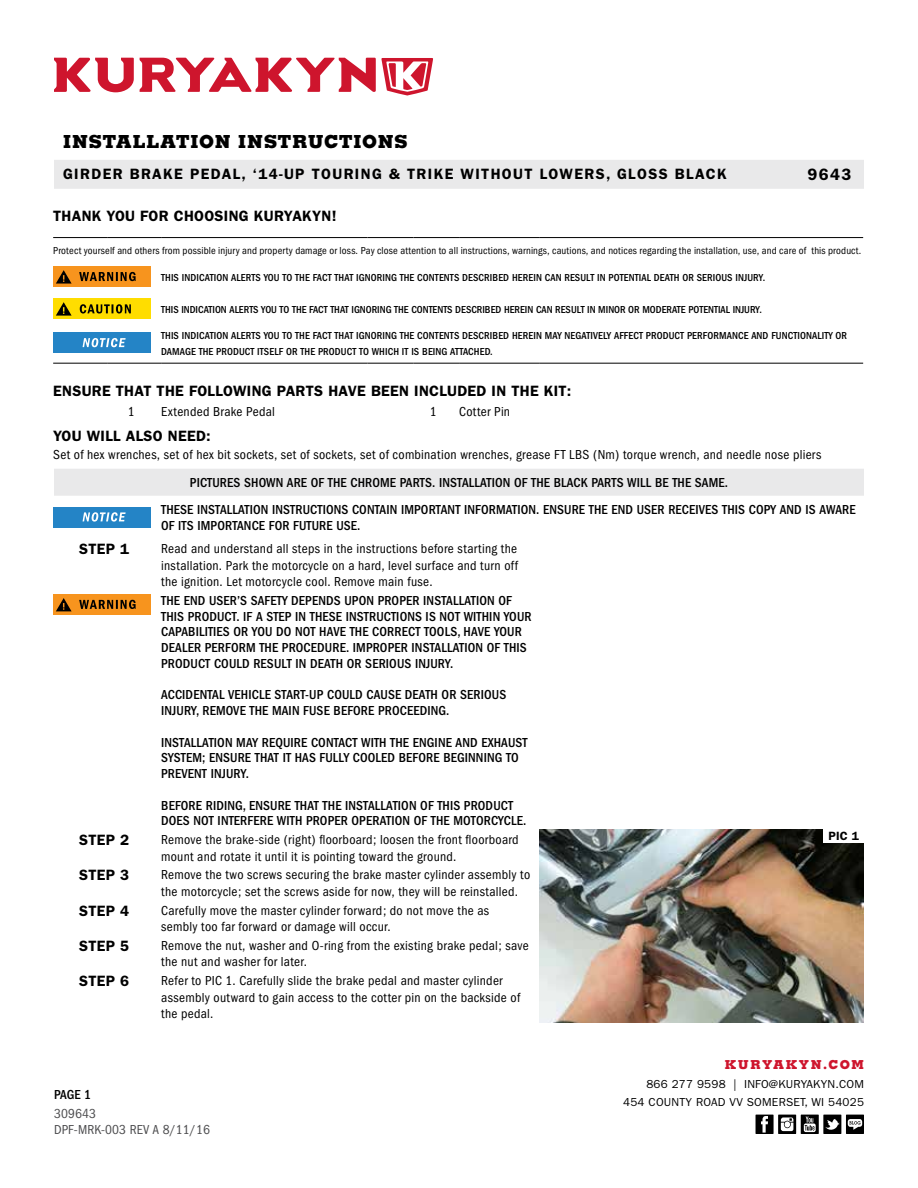
<style>
.page{position:relative;width:918px;height:1188px;background:#fff}
.page>*{position:absolute;margin:0;border:0;box-sizing:border-box;transform-origin:0 0}
.t1{font:800 18px "Memphis";letter-spacing:.04em;color:#000}
.t2{font:600 16.5px "Franklin Gothic";color:#000}
.t3{font:600 15px "Franklin Gothic";letter-spacing:.02em;color:#000}
.t4{font:600 15px "Franklin Gothic";letter-spacing:.09em;color:#000}
.t5{font:condensed 13.5px/16.5px "Franklin Gothic";letter-spacing:.02em;color:#000}
.t6{font:500 condensed 13.5px/15.8px "Franklin Gothic";letter-spacing:.01em;color:#000}
.t7{font:condensed 13.5px/15.8px "Franklin Gothic";letter-spacing:.01em;color:#4d4d4f}
.t8{font:800 12.3px "Memphis";letter-spacing:.12em;color:#ce152d}
.t9{font:600 12px "Franklin Gothic";color:#000}
.t10{font:11.7px/18px "Franklin Gothic";letter-spacing:.02em;color:#000;text-align:right}
.t11{font:500 condensed 10.5px/15.8px "Franklin Gothic";letter-spacing:.01em;color:#000}
.t12{font:condensed 10.5px "Franklin Gothic";letter-spacing:.015em;color:#000}
</style>
<div class="page">
<svg style="left:54px;top:58px;width:379px;height:38px"></svg>
<div style="left:54px;top:160px;width:810px;height:29px;background:#e9e9ea"></div>
<div style="left:846px;top:1115px;width:18px;height:19px;background:#000"></div>
<svg style="left:848px;top:1119px;width:14px;height:11px"></svg>
<svg style="left:778px;top:1115px;width:18px;height:19px"></svg>
<svg style="left:781px;top:1117px;width:12px;height:14px"></svg>
<div style="left:756px;top:1115px;width:18px;height:19px;background:#000"></div>
<svg style="left:761px;top:1116px;width:7px;height:17px"></svg>
<svg style="left:801px;top:1115px;width:18px;height:19px"></svg>
<svg style="left:804px;top:1117px;width:12px;height:15px"></svg>
<div style="left:823px;top:1115px;width:18px;height:19px;background:#000"></div>
<svg style="left:825px;top:1119px;width:15px;height:11px"></svg>
<hr style="left:53px;top:237px;width:54px;height:1px;background:#000">
<hr style="left:107px;top:237px;width:54px;height:1px;background:#000">
<hr style="left:161px;top:237px;width:207px;height:1px;background:#000">
<hr style="left:368px;top:237px;width:45px;height:1px;background:#000">
<hr style="left:413px;top:237px;width:46px;height:1px;background:#000">
<hr style="left:459px;top:237px;width:80px;height:1px;background:#000">
<hr style="left:539px;top:237px;width:324px;height:1px;background:#000">
<hr style="left:53px;top:363px;width:54px;height:1px;background:#000">
<hr style="left:107px;top:363px;width:54px;height:1px;background:#000">
<hr style="left:161px;top:363px;width:207px;height:1px;background:#000">
<hr style="left:368px;top:363px;width:45px;height:1px;background:#000">
<hr style="left:413px;top:363px;width:46px;height:1px;background:#000">
<hr style="left:459px;top:363px;width:80px;height:1px;background:#000">
<hr style="left:539px;top:363px;width:324px;height:1px;background:#000">
<div style="left:53px;top:267px;width:97px;height:20px;background:#f7941e"></div>
<svg style="left:79px;top:272px;width:57px;height:9px"></svg>
<svg style="left:56px;top:270px;width:16px;height:14px"></svg>
<div style="left:53px;top:299px;width:97px;height:20px;background:#fd0"></div>
<svg style="left:56px;top:302px;width:16px;height:14px"></svg>
<svg style="left:80px;top:304px;width:51px;height:10px"></svg>
<div style="left:53px;top:333px;width:97px;height:20px;background:#2484c6"></div>
<svg style="left:83px;top:338px;width:43px;height:9px"></svg>
<div style="left:53px;top:507px;width:97px;height:20px;background:#2484c6"></div>
<svg style="left:83px;top:512px;width:43px;height:10px"></svg>
<div style="left:53px;top:595px;width:97px;height:20px;background:#f7941e"></div>
<svg style="left:79px;top:600px;width:57px;height:9px"></svg>
<svg style="left:56px;top:598px;width:16px;height:13px"></svg>
<img style="left:539px;top:830px;width:324px;height:192px">
<div style="left:824px;top:829px;width:40px;height:14px;background:#fff"></div>
<div style="left:55px;top:469px;width:808px;height:26px;background:#e9e9ea"></div>
<div style="left:54px;top:469px;width:810px;height:27px;border:2px solid #e9e9ea"></div>
<h1 class="t1" style="left:63px;top:130px;width:346px">INSTALLATION INSTRUCTIONS</h1>
<p class="t4" style="left:63px;top:165px;width:665px">GIRDER BRAKE PEDAL, ‘14-UP TOURING &amp; TRIKE WITHOUT LOWERS, GLOSS BLACK</p>
<p class="t2" style="left:807px;top:165px;width:46px">9643</p>
<p class="t3" style="left:53px;top:207px;width:285px">THANK YOU FOR CHOOSING KURYAKYN!</p>
<p class="t12" style="left:53px;top:245px;width:810px">Protect yourself and others from possible injury and property damage or loss. Pay close attention to all instructions, warnings, cautions, and notices regarding the installation, use, and care of this product.</p>
<p class="t11" style="left:161px;top:270px;width:606px">THIS INDICATION ALERTS YOU TO THE FACT THAT IGNORING THE CONTENTS DESCRIBED HEREIN CAN RESULT IN POTENTIAL DEATH OR SERIOUS INJURY.</p>
<p class="t11" style="left:161px;top:302px;width:602px">THIS INDICATION ALERTS YOU TO THE FACT THAT IGNORING THE CONTENTS DESCRIBED HEREIN CAN RESULT IN MINOR OR MODERATE POTENTIAL INJURY.</p>
<p class="t11" style="left:161px;top:328px;width:687px">THIS INDICATION ALERTS YOU TO THE FACT THAT IGNORING THE CONTENTS DESCRIBED HEREIN MAY NEGATIVELY AFFECT PRODUCT PERFORMANCE AND FUNCTIONALITY OR<br>DAMAGE THE PRODUCT ITSELF OR THE PRODUCT TO WHICH IT IS BEING ATTACHED.</p>
<p class="t3" style="left:53px;top:382px;width:520px">ENSURE THAT THE FOLLOWING PARTS HAVE BEEN INCLUDED IN THE KIT:</p>
<p class="t5" style="left:128px;top:404px;width:8px">1</p>
<p class="t5" style="left:161px;top:404px;width:115px">Extended Brake Pedal</p>
<p class="t5" style="left:430px;top:404px;width:8px">1</p>
<p class="t5" style="left:459px;top:404px;width:53px">Cotter Pin</p>
<p class="t3" style="left:53px;top:427px;width:159px">YOU WILL ALSO NEED:</p>
<p class="t5" style="left:53px;top:447px;width:770px">Set of hex wrenches, set of hex bit sockets, set of sockets, set of combination wrenches, grease FT LBS (Nm) torque wrench, and needle nose pliers</p>
<p class="t6" style="left:190px;top:475px;width:540px">PICTURES SHOWN ARE OF THE CHROME PARTS. INSTALLATION OF THE BLACK PARTS WILL BE THE SAME.</p>
<p class="t6" style="left:161px;top:502px;width:696px">THESE INSTALLATION INSTRUCTIONS CONTAIN IMPORTANT INFORMATION. ENSURE THE END USER RECEIVES THIS COPY AND IS AWARE<br>OF ITS IMPORTANCE FOR FUTURE USE.</p>
<p class="t3" style="left:79px;top:540px;width:52px">STEP 1</p>
<p class="t5" style="left:161px;top:540px;width:358px;text-align:justify">Read and understand all steps in the instructions before starting the installation. Park the motorcycle on a hard, level surface and turn off the ignition. Let motorcycle cool. Remove main fuse.</p>
<p class="t6" style="left:161px;top:593px;width:372px">THE END USER’S SAFETY DEPENDS UPON PROPER INSTALLATION OF THIS PRODUCT. IF A STEP IN THESE INSTRUCTIONS IS NOT WITHIN YOUR CAPABILITIES OR YOU DO NOT HAVE THE CORRECT TOOLS, HAVE YOUR DEALER PERFORM THE PROCEDURE. IMPROPER INSTALLATION OF THIS PRODUCT COULD RESULT IN DEATH OR SERIOUS INJURY.</p>
<p class="t6" style="left:161px;top:687px;width:347px">ACCIDENTAL VEHICLE START-UP COULD CAUSE DEATH OR SERIOUS<br>INJURY, REMOVE THE MAIN FUSE BEFORE PROCEEDING.</p>
<p class="t6" style="left:161px;top:734px;width:368px">INSTALLATION MAY REQUIRE CONTACT WITH THE ENGINE AND EXHAUST<br>SYSTEM; ENSURE THAT IT HAS FULLY COOLED BEFORE BEGINNING TO<br>PREVENT INJURY.</p>
<p class="t6" style="left:161px;top:797px;width:367px">BEFORE RIDING, ENSURE THAT THE INSTALLATION OF THIS PRODUCT<br>DOES NOT INTERFERE WITH PROPER OPERATION OF THE MOTORCYCLE.</p>
<p class="t3" style="left:79px;top:831px;width:52px">STEP 2</p>
<p class="t5" style="left:161px;top:832px;width:359px">Remove the brake-side (right) floorboard; loosen the front floorboard mount and rotate it until it is pointing toward the ground.</p>
<p class="t3" style="left:79px;top:866px;width:52px">STEP 3</p>
<p class="t5" style="left:161px;top:867px;width:371px">Remove the two screws securing the brake master cylinder assembly to the motorcycle; set the screws aside for now, they will be reinstalled.</p>
<p class="t3" style="left:79px;top:902px;width:52px">STEP 4</p>
<p class="t5" style="left:161px;top:902px;width:330px">Carefully move the master cylinder forward; do not move the as sembly too far forward or damage will occur.</p>
<p class="t3" style="left:79px;top:937px;width:52px">STEP 5</p>
<p class="t5" style="left:161px;top:937px;width:369px">Remove the nut, washer and O-ring from the existing brake pedal; save the nut and washer for later.</p>
<p class="t3" style="left:79px;top:972px;width:52px">STEP 6</p>
<p class="t5" style="left:161px;top:973px;width:361px">Refer to PIC 1. Carefully slide the brake pedal and master cylinder assembly outward to gain access to the cotter pin on the backside of the pedal.</p>
<p class="t6" style="left:54px;top:1087px;width:39px">PAGE 1</p>
<p class="t7" style="left:54px;top:1106px;width:157px">309643<br>DPF-MRK-003 REV A 8/11/16</p>
<p class="t9" style="left:828px;top:829px;width:32px">PIC 1</p>
<p class="t8" style="left:725px;top:1057px;width:141px">KURYAKYN.COM</p>
<p class="t10" style="left:623px;top:1076px;width:242px">866 277 9598 | INFO@KURYAKYN.COM<br>454 COUNTY ROAD VV SOMERSET, WI 54025</p>
</div>
